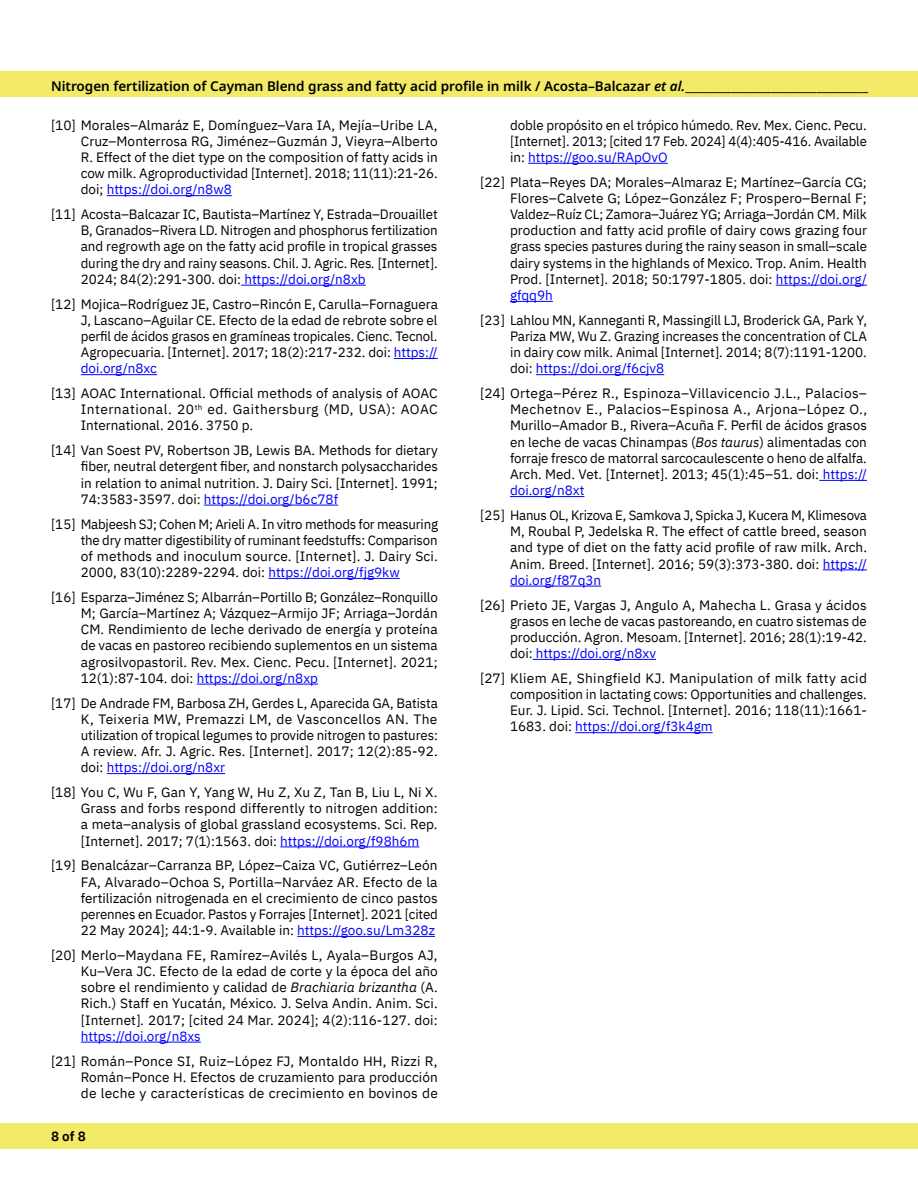
<style>
.page{position:relative;width:918px;height:1188px;background:#fff}
.page>*{position:absolute;margin:0;border:0;box-sizing:border-box;transform-origin:0 0}
.t1{font:13.5px/16.2px "IBM Plex Sans";color:#000;text-align:justify}
.t2{font:600 13.5px "Noto Sans";color:#000}
.t3{font:600 13.5px "IBM Plex Sans";color:#000}
.s1{font-style:italic}
.s2{color:#00f}
</style>
<div class="page">
<div style="left:0;top:71px;width:918px;height:26px;background:#f3ea67"></div>
<div style="left:0;top:1123px;width:918px;height:25px;background:#f3ea67"></div>
<hr style="left:107px;top:195px;width:125px;height:1px;background:#00f">
<hr style="left:241px;top:285px;width:125px;height:1px;background:#00f">
<hr style="left:394px;top:358px;width:44px;height:1px;background:#00f">
<hr style="left:81px;top:374px;width:76px;height:1px;background:#00f">
<hr style="left:204px;top:505px;width:134px;height:1px;background:#00f">
<hr style="left:268px;top:578px;width:132px;height:1px;background:#00f">
<hr style="left:197px;top:684px;width:121px;height:1px;background:#00f">
<hr style="left:107px;top:773px;width:118px;height:1px;background:#00f">
<hr style="left:280px;top:846px;width:139px;height:1px;background:#00f">
<hr style="left:297px;top:936px;width:138px;height:1px;background:#00f">
<hr style="left:81px;top:1042px;width:120px;height:1px;background:#00f">
<hr style="left:528px;top:163px;width:140px;height:1px;background:#00f">
<hr style="left:776px;top:285px;width:91px;height:1px;background:#00f">
<hr style="left:510px;top:301px;width:43px;height:1px;background:#00f">
<hr style="left:536px;top:374px;width:128px;height:1px;background:#00f">
<hr style="left:819px;top:480px;width:48px;height:1px;background:#00f">
<hr style="left:510px;top:496px;width:74px;height:1px;background:#00f">
<hr style="left:823px;top:569px;width:44px;height:1px;background:#00f">
<hr style="left:510px;top:586px;width:91px;height:1px;background:#00f">
<hr style="left:533px;top:659px;width:123px;height:1px;background:#00f">
<hr style="left:575px;top:732px;width:138px;height:1px;background:#00f">
<p class="t2" style="left:51px;top:79px;width:819px">Nitrogen fertilization of Cayman Blend grass and fatty acid profile in milk / Acosta–Balcazar <span class="s1">et al.</span>________________________________</p>
<p class="t1" style="left:81px;top:116px;width:359px;text-indent:-30px">[10] Morales–Almaráz E, Domínguez–Vara IA, Mejía–Uribe LA, Cruz–Monterrosa RG, Jiménez–Guzmán J, Vieyra–Alberto R. Effect of the diet type on the composition of fatty acids in cow milk. Agroproductividad [Internet]. 2018; 11(11):21-26. doi; <span class="s2">https://doi.org/n8w8</span></p>
<p class="t1" style="left:81px;top:205px;width:359px;text-indent:-30px">[11] Acosta–Balcazar IC, Bautista–Martínez Y, Estrada–Drouaillet B, Granados–Rivera LD. Nitrogen and phosphorus fertilization and regrowth age on the fatty acid profile in tropical grasses during the dry and rainy seasons. Chil. J. Agric. Res<span class="s1">.</span> [Internet].<br>2024; 84(2):291-300. doi: <span class="s2">https://doi.org/n8xb</span></p>
<p class="t1" style="left:81px;top:295px;width:359px;text-indent:-30px">[12] Mojica–Rodríguez JE, Castro–Rincón E, Carulla–Fornaguera J, Lascano–Aguilar CE. Efecto de la edad de rebrote sobre el perfil de ácidos grasos en gramíneas tropicales. Cienc. Tecnol.<br>Agropecuaria. [Internet]. 2017; 18(2):217-232. doi: <span class="s2">https:// doi.org/n8xc</span></p>
<p class="t1" style="left:81px;top:384px;width:358px;text-indent:-30px">[13] AOAC International. Official methods of analysis of AOAC International. 20<sup>th</sup> ed. Gaithersburg (MD, USA): AOAC International. 2016. 3750 p.</p>
<p class="t1" style="left:81px;top:441px;width:359px;text-indent:-30px">[14] Van Soest PV, Robertson JB, Lewis BA. Methods for dietary fiber, neutral detergent fiber, and nonstarch polysaccharides in relation to animal nutrition. J. Dairy Sci. [Internet]. 1991; 74:3583-3597. doi: <span class="s2">https://doi.org/b6c78f</span></p>
<p class="t1" style="left:81px;top:515px;width:359px;text-indent:-30px">[15] Mabjeesh SJ; Cohen M; Arieli A. In vitro methods for measuring the dry matter digestibility of ruminant feedstuffs: Comparison of methods and inoculum source. [Internet]. J. Dairy Sci.<br>2000, 83(10):2289-2294. doi: <span class="s2">https://doi.org/fjg9kw</span></p>
<p class="t1" style="left:81px;top:588px;width:359px;text-indent:-30px">[16] Esparza–Jiménez S; Albarrán–Portillo B; González–Ronquillo M; García–Martínez A; Vázquez–Armijo JF; Arriaga–Jordán CM. Rendimiento de leche derivado de energía y proteína de vacas en pastoreo recibiendo suplementos en un sistema agrosilvopastoril. Rev. Mex. Cienc. Pecu. [Internet]. 2021; 12(1):87-104. doi: <span class="s2">https://doi.org/n8xp</span></p>
<p class="t1" style="left:81px;top:694px;width:359px;text-indent:-30px">[17] De Andrade FM, Barbosa ZH, Gerdes L, Aparecida GA, Batista K, Teixeria MW, Premazzi LM, de Vasconcellos AN. The utilization of tropical legumes to provide nitrogen to pastures:<br>A review. Afr. J. Agric. Res. [Internet]. 2017; 12(2):85-92. doi: <span class="s2">https://doi.org/n8xr</span></p>
<p class="t1" style="left:81px;top:783px;width:359px;text-indent:-30px">[18] You C, Wu F, Gan Y, Yang W, Hu Z, Xu Z, Tan B, Liu L, Ni X.<br>Grass and forbs respond differently to nitrogen addition: a meta–analysis of global grassland ecosystems. Sci. Rep. [Internet]. 2017; 7(1):1563. doi: <span class="s2">https://doi.org/f98h6m</span></p>
<p class="t1" style="left:81px;top:856px;width:359px;text-indent:-30px">[19] Benalcázar–Carranza BP, López–Caiza VC, Gutiérrez–León FA, Alvarado–Ochoa S, Portilla–Narváez AR. Efecto de la fertilización nitrogenada en el crecimiento de cinco pastos perennes en Ecuador. Pastos y Forrajes [Internet]. 2021 [cited 22 May 2024]; 44:1-9. Available in: <span class="s2">https://goo.su/Lm328z</span></p>
<p class="t1" style="left:81px;top:946px;width:359px;text-indent:-30px">[20] Merlo–Maydana FE, Ramírez–Avilés L, Ayala–Burgos AJ, Ku–Vera JC. Efecto de la edad de corte y la época del año sobre el rendimiento y calidad de <span class="s1">Brachiaria brizantha</span> (A.<br>Rich.) Staff en Yucatán, México<span class="s1">.</span> J. Selva Andin. Anim. Sci. [Internet]<span class="s1">.</span> 2017; [cited 24 Mar. 2024]; 4(2):116-127. doi: <span class="s2">https://doi.org/n8xs</span></p>
<p class="t1" style="left:81px;top:1052px;width:359px;text-indent:-30px">[21] Román–Ponce SI, Ruiz–López FJ, Montaldo HH, Rizzi R, Román–Ponce H. Efectos de cruzamiento para producción de leche y características de crecimiento en bovinos de</p>
<p class="t3" style="left:51px;top:1126px;width:36px">8 of 8</p>
<p class="t1" style="left:510px;top:116px;width:358px">doble propósito en el trópico húmedo. Rev. Mex. Cienc. Pecu. [Internet]. 2013; [cited 17 Feb. 2024] 4(4):405-416. Available in: <span class="s2">https://goo.su/RApOvO</span></p>
<p class="t1" style="left:510px;top:173px;width:359px;text-indent:-30px">[22] Plata–Reyes DA; Morales–Almaraz E; Martínez–García CG; Flores–Calvete G; López–González F; Prospero–Bernal F; Valdez–Ruíz CL; Zamora–Juárez YG; Arriaga–Jordán CM. Milk production and fatty acid profile of dairy cows grazing four grass species pastures during the rainy season in small–scale dairy systems in the highlands of Mexico. Trop. Anim. Health Prod. [Internet]. 2018; 50:1797-1805. doi: <span class="s2">https://doi.org/ gfqq9h</span></p>
<p class="t1" style="left:510px;top:311px;width:359px;text-indent:-30px">[23] Lahlou MN, Kanneganti R, Massingill LJ, Broderick GA, Park Y, Pariza MW, Wu Z. Grazing increases the concentration of CLA in dairy cow milk. Animal [Internet]. 2014; 8(7):1191-1200. doi: <span class="s2">https://doi.org/f6cjv8</span></p>
<p class="t1" style="left:510px;top:384px;width:359px;text-indent:-30px">[24] Ortega–Pérez R., Espinoza–Villavicencio J.L., Palacios– Mechetnov E., Palacios–Espinosa A., Arjona–López O., Murillo–Amador B., Rivera–Acuña F. Perfil de ácidos grasos en leche de vacas Chinampas (<span class="s1">Bos taurus</span>) alimentadas con forraje fresco de matorral sarcocaulescente o heno de alfalfa.<br>Arch. Med. Vet. [Internet]. 2013; 45(1):45–51. doi: <span class="s2">https:// doi.org/n8xt</span></p>
<p class="t1" style="left:510px;top:506px;width:359px;text-indent:-30px">[25] Hanus OL, Krizova E, Samkova J, Spicka J, Kucera M, Klimesova M, Roubal P, Jedelska R. The effect of cattle breed, season and type of diet on the fatty acid profile of raw milk. Arch.<br>Anim. Breed. [Internet]. 2016; 59(3):373-380. doi: <span class="s2">https:// doi.org/f87q3n</span></p>
<p class="t1" style="left:510px;top:596px;width:358px;text-indent:-30px">[26] Prieto JE, Vargas J, Angulo A, Mahecha L. Grasa y ácidos grasos en leche de vacas pastoreando, en cuatro sistemas de producción. Agron. Mesoam. [Internet]. 2016; 28(1):19-42. doi: <span class="s2">https://doi.org/n8xv</span></p>
<p class="t1" style="left:510px;top:669px;width:359px;text-indent:-30px">[27] Kliem AE, Shingfield KJ. Manipulation of milk fatty acid composition in lactating cows: Opportunities and challenges.<br>Eur. J. Lipid. Sci. Technol. [Internet]. 2016; 118(11):1661- 1683. doi: <span class="s2">https://doi.org/f3k4gm</span></p>
</div>
